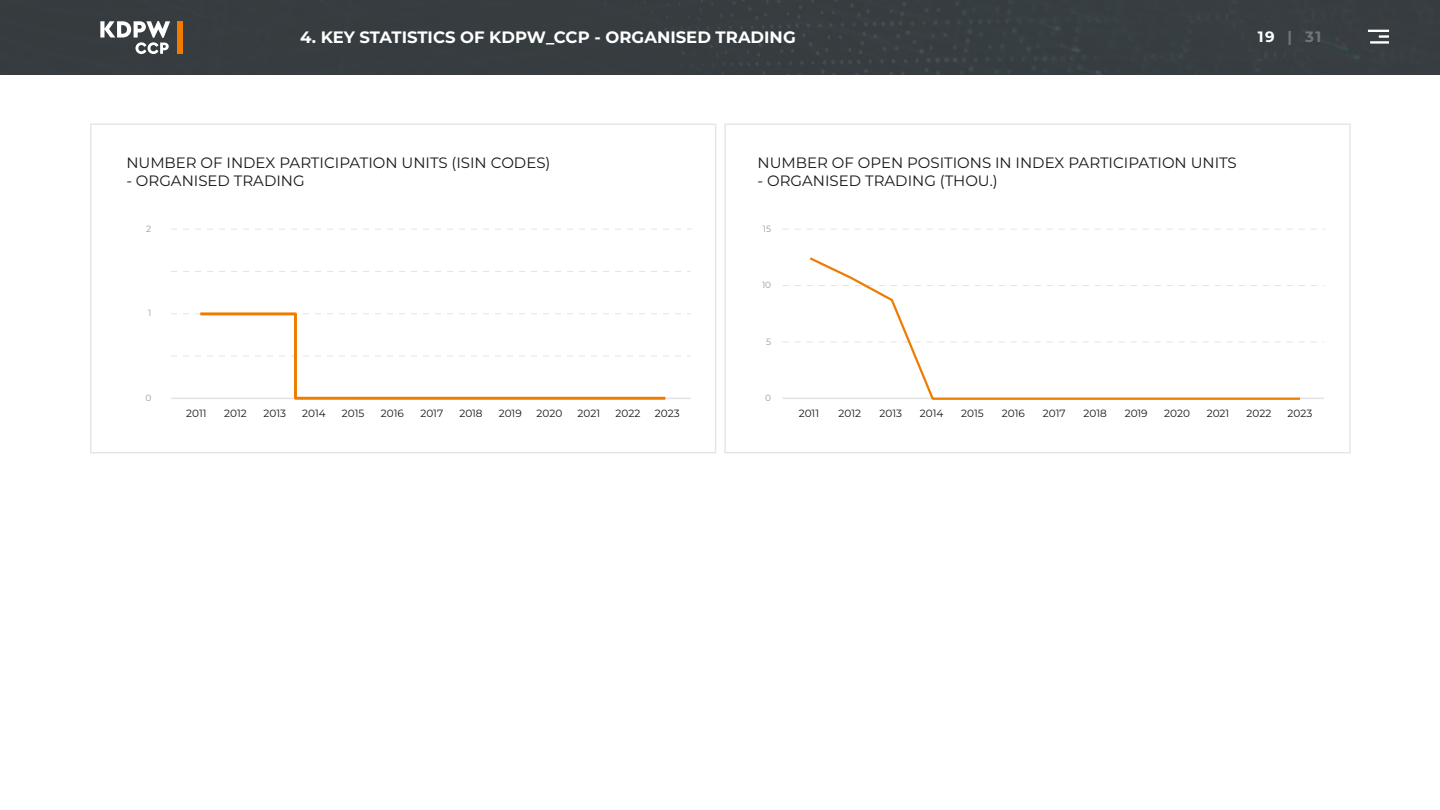
<style>
.page{position:relative;width:1440px;height:810px;background:#fff}
.page>*{position:absolute;margin:0;border:0;box-sizing:border-box;transform-origin:0 0}
.t1{font:700 16.5px "Montserrat";color:#fff}
.t2{font:15px "Montserrat";color:#181715}
.t3{font:700 15px "Montserrat";color:#6d777c}
.t4{font:10.5px "Montserrat";letter-spacing:-.005em;color:#181715}
.t5{font:9px "Montserrat";color:#9d9c9c}
.s1{color:#fff}
</style>
<div class="page">
<div style="left:0;top:0;width:1440px;height:75px;background:#373d40"></div>
<hr style="left:1368px;top:30px;width:21px;height:2px;background:#fff">
<svg style="left:1379px;top:35px;width:10px;height:3px"></svg>
<hr style="left:1370px;top:41px;width:19px;height:3px;background:#fff">
<svg style="left:100px;top:21px;width:70px;height:33px"></svg>
<div style="left:178px;top:21px;width:5px;height:33px;background:#ef7c00"></div>
<div style="left:90px;top:123px;width:626px;height:330px;border:2px solid #e3e7e9"></div>
<div style="left:724px;top:123px;width:627px;height:330px;border:2px solid #e3e7e9"></div>
<svg style="left:171px;top:229px;width:520px;height:1px"></svg>
<hr style="left:171px;top:398px;width:520px;height:1px;background:#e3e3e3">
<svg style="left:171px;top:271px;width:520px;height:1px"></svg>
<svg style="left:783px;top:229px;width:542px;height:1px"></svg>
<hr style="left:783px;top:398px;width:541px;height:1px;background:#e3e3e3">
<svg style="left:783px;top:285px;width:541px;height:1px"></svg>
<svg style="left:171px;top:312px;width:519px;height:88px"></svg>
<svg style="left:783px;top:342px;width:541px;height:1px"></svg>
<svg style="left:807px;top:257px;width:495px;height:143px"></svg>
<p class="t1" style="left:300px;top:27px;width:497px">4. KEY STATISTICS OF KDPW_CCP - ORGANISED TRADING</p>
<p class="t3" style="left:1258px;top:27px;width:65px"><span class="s1">19</span> | 31</p>
<p class="t2" style="left:126px;top:154px;width:426px">NUMBER OF INDEX PARTICIPATION UNITS (ISIN CODES)</p>
<p class="t2" style="left:126px;top:172px;width:180px">- ORGANISED TRADING</p>
<p class="t5" style="left:146px;top:223px;width:7px">2</p>
<p class="t5" style="left:148px;top:308px;width:5px">1</p>
<p class="t5" style="left:145px;top:392px;width:7px">0</p>
<p class="t2" style="left:758px;top:153px;width:481px">NUMBER OF OPEN POSITIONS IN INDEX PARTICIPATION UNITS</p>
<p class="t2" style="left:758px;top:171px;width:242px">- ORGANISED TRADING (THOU.)</p>
<p class="t5" style="left:763px;top:223px;width:10px">15</p>
<p class="t5" style="left:762px;top:279px;width:11px">10</p>
<p class="t5" style="left:766px;top:336px;width:7px">5</p>
<p class="t5" style="left:765px;top:392px;width:7px">0</p>
<p class="t4" style="left:186px;top:407px;width:22px">2011</p>
<p class="t4" style="left:224px;top:407px;width:24px">2012</p>
<p class="t4" style="left:264px;top:407px;width:24px">2013</p>
<p class="t4" style="left:302px;top:407px;width:25px">2014</p>
<p class="t4" style="left:342px;top:407px;width:24px">2015</p>
<p class="t4" style="left:381px;top:407px;width:25px">2016</p>
<p class="t4" style="left:420px;top:407px;width:24px">2017</p>
<p class="t4" style="left:459px;top:407px;width:25px">2018</p>
<p class="t4" style="left:499px;top:407px;width:25px">2019</p>
<p class="t4" style="left:537px;top:407px;width:27px">2020</p>
<p class="t4" style="left:577px;top:407px;width:24px">2021</p>
<p class="t4" style="left:616px;top:407px;width:26px">2022</p>
<p class="t4" style="left:655px;top:407px;width:26px">2023</p>
<p class="t4" style="left:799px;top:407px;width:22px">2011</p>
<p class="t4" style="left:839px;top:407px;width:24px">2012</p>
<p class="t4" style="left:879px;top:407px;width:24px">2013</p>
<p class="t4" style="left:920px;top:407px;width:25px">2014</p>
<p class="t4" style="left:961px;top:407px;width:24px">2015</p>
<p class="t4" style="left:1002px;top:407px;width:25px">2016</p>
<p class="t4" style="left:1043px;top:407px;width:24px">2017</p>
<p class="t4" style="left:1084px;top:407px;width:25px">2018</p>
<p class="t4" style="left:1125px;top:407px;width:25px">2019</p>
<p class="t4" style="left:1164px;top:407px;width:27px">2020</p>
<p class="t4" style="left:1207px;top:407px;width:24px">2021</p>
<p class="t4" style="left:1247px;top:407px;width:26px">2022</p>
<p class="t4" style="left:1287px;top:407px;width:26px">2023</p>
</div>
